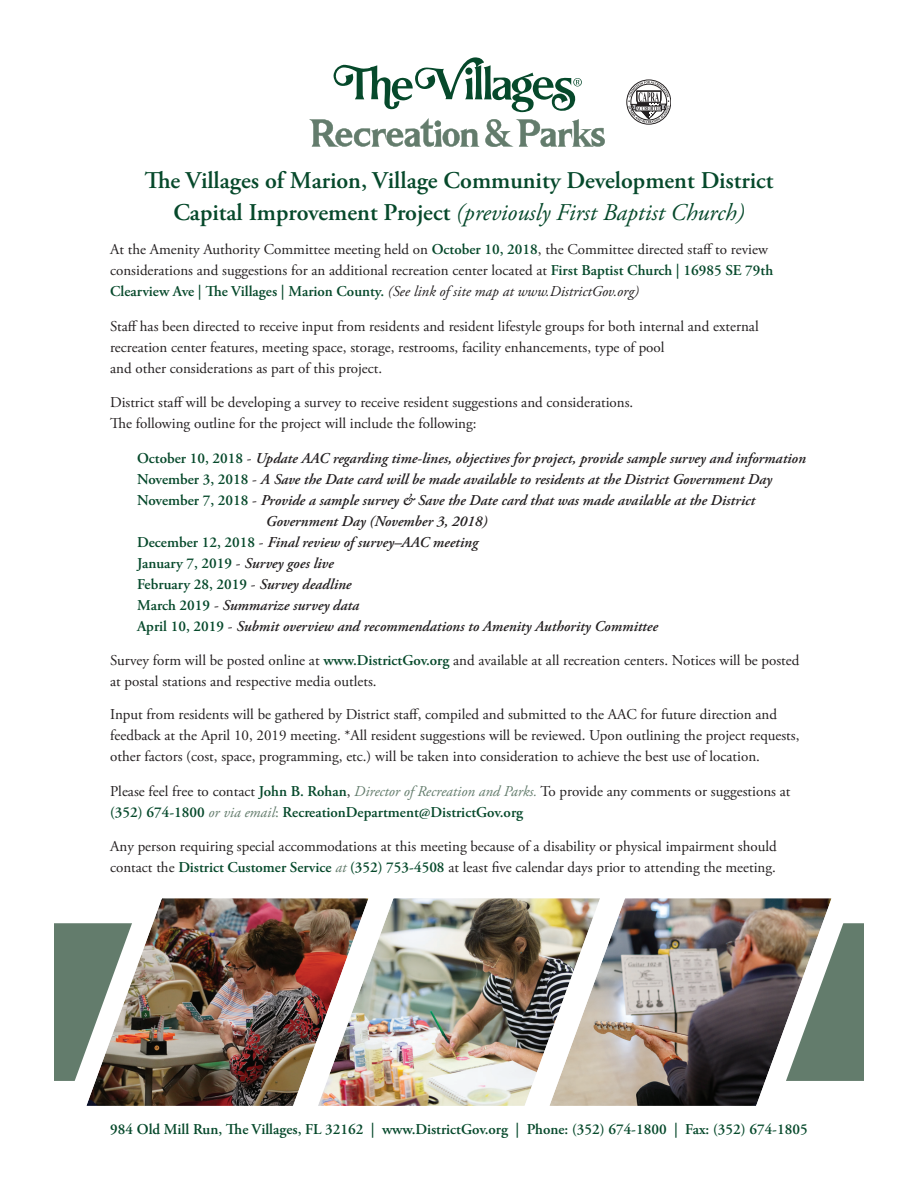
<style>
.page{position:relative;width:918px;height:1188px;background:#fff}
.page>*{position:absolute;margin:0;border:0;box-sizing:border-box;transform-origin:0 0}
.t1{font:600 24px/31.5px "Adobe Garamond Pro";color:#06492b;text-align:center}
.t2{font:15px/21px "Adobe Garamond Pro";color:#231f20}
.t3{font:italic 600 15px "Adobe Garamond Pro";color:#231f20}
.t4{font:600 15px/21px "Adobe Garamond Pro";color:#06492b}
.s1{font-weight:400;font-style:italic}
.s2{font-weight:600;color:#06492b}
.s3{font-style:italic}
.s4{font-style:normal;color:#06492b}
.s5{font-weight:400;font-style:normal}
.s6{font-weight:400;color:#231f20}
.s7{font-style:italic;color:#231f20}
.s8{font-weight:400;font-style:italic;color:#637c6c}
.s9{font-weight:400;color:#637c6c}
.s10{font-style:italic;color:#637c6c}
</style>
<div class="page">
<img style="left:54px;top:898px;width:222px;height:208px">
<img style="left:276px;top:898px;width:232px;height:208px">
<img style="left:508px;top:898px;width:356px;height:208px">
<div style="left:627px;top:80px;width:44px;height:44px;border:1px solid #231f20;border-radius:50%"></div>
<svg style="left:628px;top:81px;width:41px;height:42px"></svg>
<svg style="left:333px;top:57px;width:249px;height:55px"></svg>
<svg style="left:309px;top:118px;width:296px;height:29px"></svg>
<h1 class="t1" style="left:144px;top:165px;width:631px">The Villages of Marion, Village Community Development District<br>Capital Improvement Project <span class="s1">(previously First Baptist Church)</span></h1>
<p class="t2" style="left:110px;top:239px;width:665px">At the Amenity Authority Committee meeting held on <span class="s2">October 10, 2018</span>, the Committee directed staff to review considerations and suggestions for an additional recreation center located at <span class="s2">First Baptist Church | 16985 SE 79th<br>Clearview Ave | The Villages | Marion County.</span> <span class="s3">(See link of site map at www.DistrictGov.org)</span></p>
<p class="t2" style="left:110px;top:316px;width:650px">Staff has been directed to receive input from residents and resident lifestyle groups for both internal and external recreation center features, meeting space, storage, restrooms, facility enhancements, type of pool<br>and other considerations as part of this project.</p>
<p class="t2" style="left:110px;top:392px;width:525px">District staff will be developing a survey to receive resident suggestions and considerations.<br>The following outline for the project will include the following:</p>
<p class="t3" style="left:137px;top:449px;width:670px"><span class="s4">October 10, 2018</span> <span class="s5">-</span> Update AAC regarding time-lines, objectives for project, provide sample survey and information</p>
<p class="t3" style="left:137px;top:470px;width:637px"><span class="s4">November 3, 2018</span> <span class="s5">-</span> A Save the Date card will be made available to residents at the District Government Day</p>
<p class="t3" style="left:137px;top:491px;width:619px"><span class="s4">November 7, 2018</span> <span class="s5">-</span> Provide a sample survey &amp; Save the Date card that was made available at the District</p>
<p class="t3" style="left:266px;top:512px;width:223px">Government Day (November 3, 2018)</p>
<p class="t3" style="left:137px;top:533px;width:342px"><span class="s4">December 12, 2018</span> <span class="s5">-</span> Final review of survey–AAC meeting</p>
<p class="t3" style="left:137px;top:554px;width:198px"><span class="s4">January 7, 2019</span> <span class="s5">-</span> Survey goes live</p>
<p class="t4" style="left:137px;top:573px;width:216px">February 28, 2019 <span class="s6">-</span> <span class="s7">Survey deadline</span></p>
<p class="t3" style="left:137px;top:596px;width:223px"><span class="s4">March 2019</span> <span class="s5">-</span> Summarize survey data</p>
<p class="t3" style="left:137px;top:617px;width:522px"><span class="s4">April 10, 2019</span> <span class="s5">-</span> Submit overview and recommendations to Amenity Authority Committee</p>
<p class="t2" style="left:110px;top:650px;width:691px">Survey form will be posted online at <span class="s2">www.DistrictGov.org</span> and available at all recreation centers. Notices will be posted at postal stations and respective media outlets.</p>
<p class="t2" style="left:110px;top:704px;width:691px">Input from residents will be gathered by District staff, compiled and submitted to the AAC for future direction and feedback at the April 10, 2019 meeting. *All resident suggestions will be reviewed. Upon outlining the project requests, other factors (cost, space, programming, etc.) will be taken into consideration to achieve the best use of location.</p>
<p class="t4" style="left:110px;top:780px;width:682px"><span class="s6">Please feel free to contact</span> John B. Rohan<span class="s6">,</span> <span class="s8">Director of Recreation and Parks.</span> <span class="s6">To provide any comments or suggestions at </span>(352) 674-1800 <span class="s8">or via email</span><span class="s9">:</span> RecreationDepartment@DistrictGov.org</p>
<p class="t2" style="left:110px;top:836px;width:668px">Any person requiring special accommodations at this meeting because of a disability or physical impairment should contact the <span class="s2">District Customer Service</span> <span class="s10">at</span> <span class="s2">(352) 753-4508</span> at least five calendar days prior to attending the meeting.</p>
<p class="t4" style="left:110px;top:1119px;width:699px">984 Old Mill Run, The Villages, FL 32162 | www.DistrictGov.org | Phone: (352) 674-1800 | Fax: (352) 674-1805</p>
</div>
